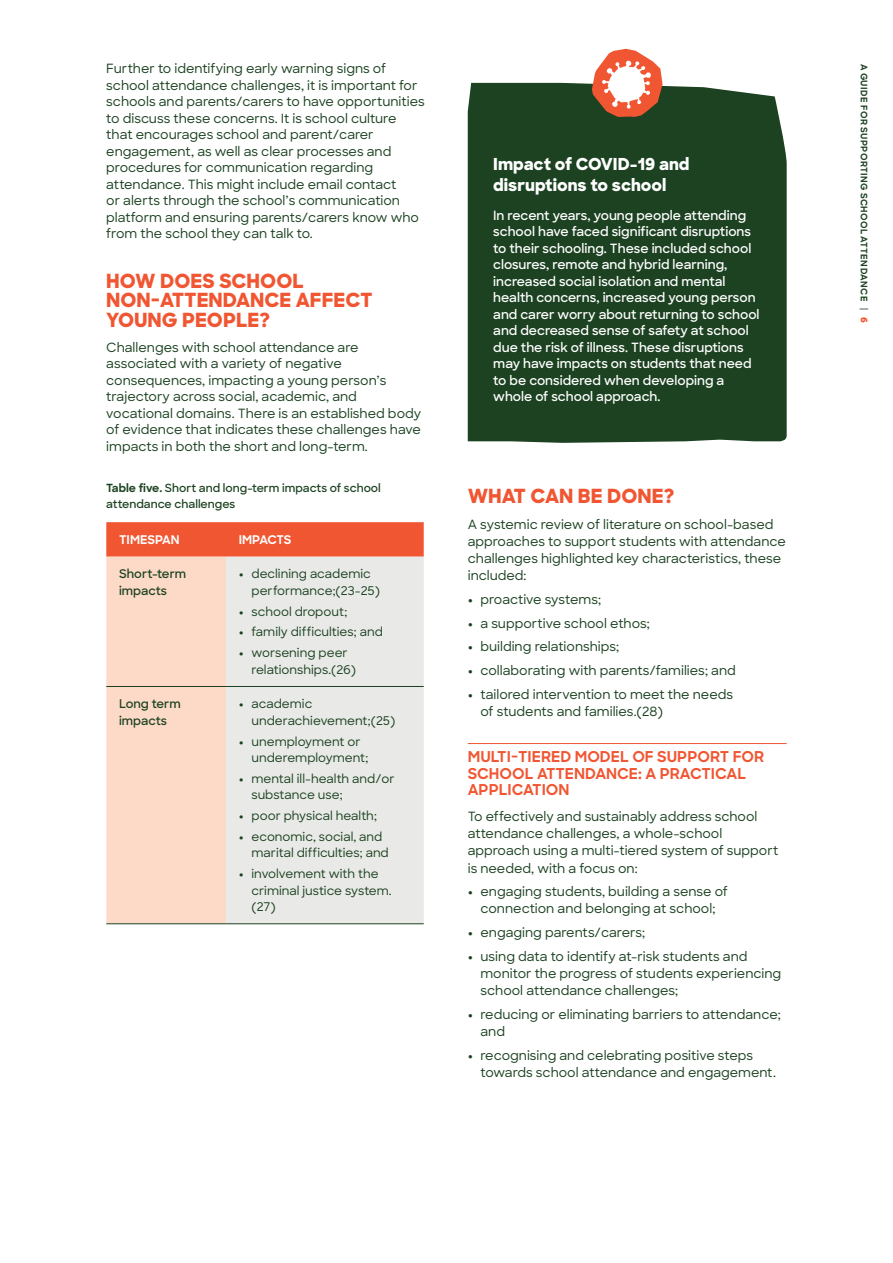
<style>
.page{position:relative;width:893px;height:1263px;background:#fff}
.page>*{position:absolute;margin:0;border:0;box-sizing:border-box;transform-origin:0 0}
.t1{font:800 19.5px/19.5px "Sharp Sans";color:#f15632}
.Feature_box_text{font:800 16.5px/21px "Sharp Sans";color:#fff}
.t2{font:700 15px/16.5px "Sharp Sans";color:#f15632}
.Body_text{font:500 12.75px/16.5px "Sharp Sans";color:#1c4221}
.Body_text-2{font:600 12.75px/16.5px "Sharp Sans";color:#fff}
.Body_text_lead_in{font:500 12.75px/17.2px "Sharp Sans";color:#1c4221}
.t3{font:500 12px/16.5px "Sharp Sans";color:#1c4221}
.Table_body_first_column{font:600 12px/16.5px "Sharp Sans";color:#1c4221}
.Table_head{font:700 12px "Sharp Sans";color:#fff}
.Table_head-2{font:700 12px "Sharp Sans";letter-spacing:-.025em;color:#fff}
.figure_title{font:600 11.25px/15.8px "Sharp Sans";color:#1c4221}
.t4{font:700 9px "Sharp Sans";letter-spacing:.045em;color:#1c4221}
.s1{font-weight:700}
.s2{font-weight:800}
.s3{font-weight:500}
.s4{font-weight:800;color:#f15632}
</style>
<div class="page">
<svg style="left:106px;top:522px;width:318px;height:401px;background:#fabfaa"></svg>
<div style="left:226px;top:557px;width:198px;height:366px;background:#e9eae7"></div>
<hr style="left:106px;top:686px;width:120px;height:1px;background:#1c4221">
<hr style="left:226px;top:686px;width:198px;height:1px;background:#1c4221">
<hr style="left:106px;top:923px;width:120px;height:1px;background:#1c4221">
<hr style="left:226px;top:923px;width:198px;height:1px;background:#1c4221">
<hr style="left:468px;top:743px;width:319px;height:1px;background:#f15632">
<div style="left:468px;top:83px;width:319px;height:360px;background:#1c4221"></div>
<svg style="left:592px;top:49px;width:71px;height:68px"></svg>
<p class="Body_text" style="left:106px;top:60px;width:320px">Further to identifying early warning signs of school attendance challenges, it is important for schools and parents/carers to have opportunities to discuss these concerns. It is school culture that encourages school and parent/carer engagement, as well as clear processes and procedures for communication regarding attendance. This might include email contact<br>or alerts through the school’s communication platform and ensuring parents/carers know who from the school they can talk to.</p>
<h1 class="t1" style="left:106px;top:270px;width:268px">HOW DOES SCHOOL<br>NON‑ATTENDANCE AFFECT<br>YOUNG PEOPLE?</h1>
<p class="Body_text" style="left:106px;top:338px;width:316px">Challenges with school attendance are associated with a variety of negative consequences, impacting a young person’s trajectory across social, academic, and vocational domains. There is an established body of evidence that indicates these challenges have impacts in both the short and long-term.</p>
<p class="figure_title" style="left:106px;top:479px;width:276px"><span class="s1">Table five.</span> Short and long-term impacts of school attendance challenges</p>
<p class="Table_head" style="left:119px;top:531px;width:62px">TIMESPAN</p>
<p class="Table_head-2" style="left:239px;top:531px;width:54px">IMPACTS</p>
<p class="Table_body_first_column" style="left:119px;top:565px;width:69px">Short-term impacts</p>
<p class="t3" style="left:252px;top:565px;width:130px;text-indent:-13px"><span class="s2">•</span> declining academic performance;(23-25)</p>
<p class="t3" style="left:239px;top:603px;width:110px"><span class="s2">•</span> school dropout;</p>
<p class="t3" style="left:239px;top:623px;width:146px"><span class="s2">•</span> family difficulties; and</p>
<p class="t3" style="left:252px;top:644px;width:106px;text-indent:-13px"><span class="s2">•</span> worsening peer relationships.(26)</p>
<p class="Table_body_first_column" style="left:119px;top:695px;width:63px">Long term impacts</p>
<p class="t3" style="left:252px;top:695px;width:145px;text-indent:-13px"><span class="s2">•</span> academic underachievement;(25)</p>
<p class="t3" style="left:252px;top:732px;width:118px;text-indent:-13px"><span class="s2">•</span> unemployment or underemployment;</p>
<p class="t3" style="left:252px;top:770px;width:144px;text-indent:-13px"><span class="s2">•</span> mental ill-health and/or substance use;</p>
<p class="t3" style="left:239px;top:807px;width:140px"><span class="s2">•</span> poor physical health;</p>
<p class="t3" style="left:252px;top:828px;width:139px;text-indent:-13px"><span class="s2">•</span> economic, social, and marital difficulties; and</p>
<p class="t3" style="left:252px;top:865px;width:142px;text-indent:-13px"><span class="s2">•</span> involvement with the criminal justice system. (27)</p>
<p class="Feature_box_text" style="left:493px;top:152px;width:198px">Impact of COVID-19 and disruptions to school</p>
<p class="Body_text-2" style="left:493px;top:206px;width:268px">In recent years, young people attending school have faced significant disruptions to their schooling. These included school closures, remote and hybrid learning, increased social isolation and mental health concerns, increased young person and carer worry about returning to school and decreased sense of safety at school due the risk of illness. These disruptions may have impacts on students that need to be considered when developing a whole of school approach.</p>
<h1 class="t1" style="left:468px;top:485px;width:209px">WHAT CAN BE DONE?</h1>
<p class="Body_text_lead_in" style="left:468px;top:515px;width:320px">A systemic review of literature on school-based approaches to support students with attendance challenges highlighted key characteristics, these included:</p>
<p class="Body_text" style="left:468px;top:591px;width:135px"><span class="s2">•</span> proactive systems;</p>
<p class="Body_text" style="left:468px;top:614px;width:184px"><span class="s2">•</span> a supportive school ethos;</p>
<p class="Body_text" style="left:468px;top:638px;width:153px"><span class="s2">•</span> building relationships;</p>
<p class="Body_text" style="left:468px;top:661px;width:270px"><span class="s2">•</span> collaborating with parents/families; and</p>
<p class="Body_text" style="left:480px;top:685px;width:254px;line-height:17.2px;text-indent:-13px"><span class="s2">•</span> tailored intervention to meet the needs of students and families.(28)</p>
<h2 class="t2" style="left:468px;top:748px;width:298px">MULTI-TIERED MODEL OF SUPPORT FOR<br>SCHOOL ATTENDANCE: A PRACTICAL<br>APPLICATION</h2>
<p class="Body_text_lead_in" style="left:468px;top:807px;width:312px">To effectively and sustainably address school attendance challenges, a whole-school approach using a multi-tiered system of support is needed, with a focus on:</p>
<p class="Body_text" style="left:468px;top:882px;width:262px;line-height:17.2px;text-align:center"><span class="s2">•</span> engaging students, building a sense of connection and belonging at school;</p>
<p class="Body_text" style="left:468px;top:924px;width:179px"><span class="s2">•</span> engaging parents/carers;</p>
<p class="Body_text" style="left:480px;top:947px;width:302px;line-height:17.2px;text-indent:-13px"><span class="s2">•</span> using data to identify at-risk students and monitor the progress of students experiencing school attendance challenges;</p>
<p class="Body_text" style="left:480px;top:1005px;width:302px;line-height:17.2px;text-indent:-13px"><span class="s2">•</span> reducing or eliminating barriers to attendance; and</p>
<p class="Body_text" style="left:480px;top:1046px;width:297px;line-height:17.2px;text-indent:-13px"><span class="s2">•</span> recognising and celebrating positive steps towards school attendance and engagement.</p>
<p class="t4" style="left:871px;top:64px;width:260px;rotate:90deg">A GUIDE FOR SUPPORTING SCHOOL ATTENDANCE <span class="s3">|</span> <span class="s4">6</span></p>
</div>
